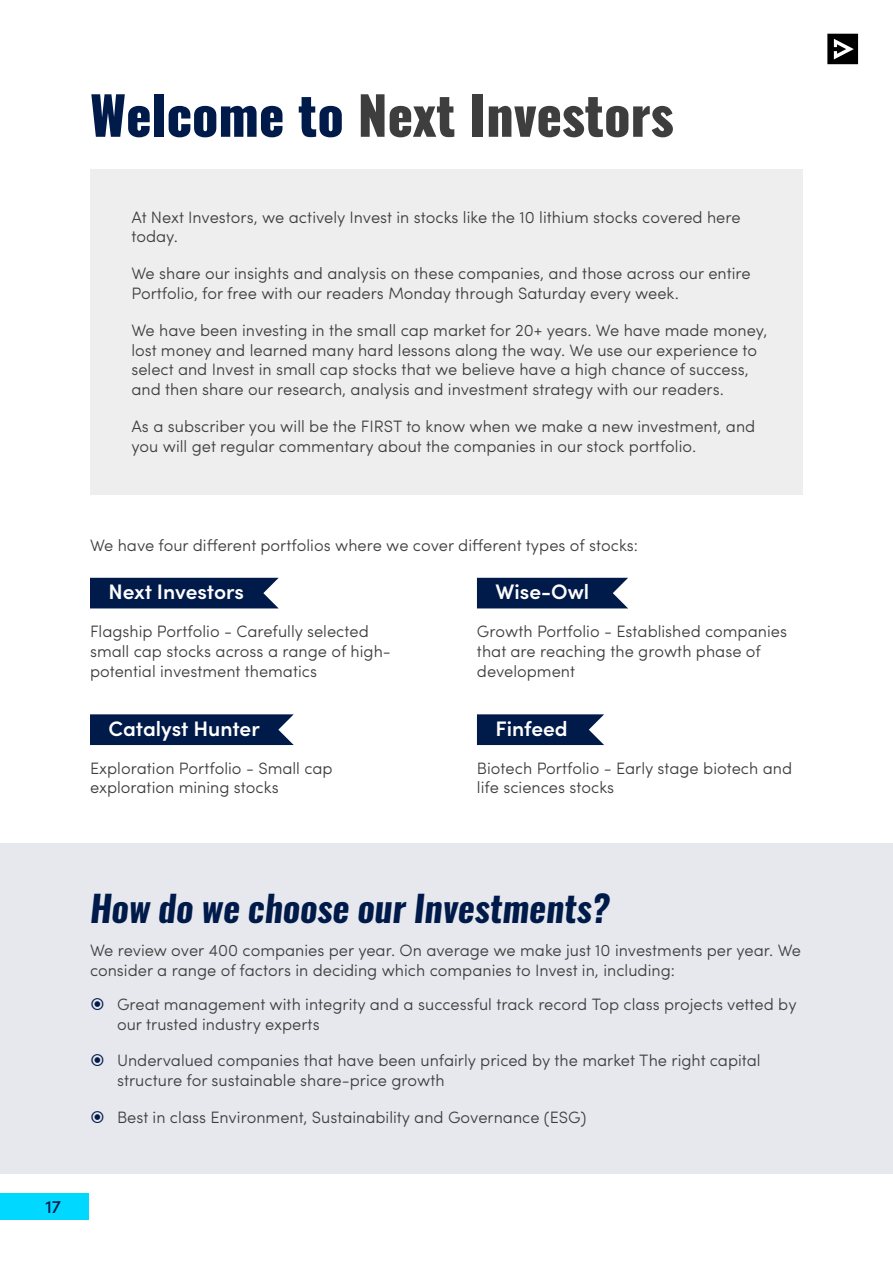
<style>
.page{position:relative;width:893px;height:1263px;background:#fff}
.page>*{position:absolute;margin:0;border:0;box-sizing:border-box;transform-origin:0 0}
.H1_final{font:800 52.5px "Oswald";color:#3e3e3f}
.H1_final-2{font:italic 700 36px "Oswald";color:#001a4a}
.body{font:600 21px "Sofia Pro";color:#fff}
.t1{font:500 18px "Sofia Pro";color:#001a4a}
.body-2{font:300 16.5px/19.8px "Sofia Pro";color:#3e3e3f}
.s1{color:#001a4a}
</style>
<div class="page">
<div style="left:90px;top:578px;width:189px;height:30px;background:#001a4a"></div>
<div style="left:477px;top:578px;width:151px;height:30px;background:#001a4a"></div>
<svg style="left:90px;top:714px;width:204px;height:31px;background:#0c2553"></svg>
<svg style="left:477px;top:714px;width:127px;height:31px;background:#112956"></svg>
<div style="left:0;top:843px;width:893px;height:331px;background:#e6e8ed"></div>
<div style="left:90px;top:170px;width:713px;height:325px;background:#eeeeef"></div>
<div style="left:0;top:1193px;width:89px;height:27px;background:#01d8ff"></div>
<svg style="left:827px;top:34px;width:31px;height:30px"></svg>
<p class="H1_final" style="left:90px;top:78px;width:585px"><span class="s1">Welcome to</span> Next Investors</p>
<p class="body-2" style="left:131px;top:206px;width:611px">At Next Investors, we actively Invest in stocks like the 10 lithium stocks covered here today.</p>
<p class="body-2" style="left:131px;top:262px;width:621px">We share our insights and analysis on these companies, and those across our entire<br>Portfolio, for free with our readers Monday through Saturday every week.</p>
<p class="body-2" style="left:131px;top:319px;width:638px">We have been investing in the small cap market for 20+ years. We have made money, lost money and learned many hard lessons along the way. We use our experience to select and Invest in small cap stocks that we believe have a high chance of success, and then share our research, analysis and investment strategy with our readers.</p>
<p class="body-2" style="left:131px;top:415px;width:625px">As a subscriber you will be the FIRST to know when we make a new investment, and you will get regular commentary about the companies in our stock portfolio.</p>
<p class="body-2" style="left:90px;top:534px;width:550px">We have four different portfolios where we cover different types of stocks:</p>
<p class="body" style="left:109px;top:576px;width:137px">Next Investors</p>
<p class="body" style="left:496px;top:576px;width:95px">Wise-Owl</p>
<p class="body-2" style="left:90px;top:620px;width:302px">Flagship Portfolio - Carefully selected small cap stocks across a range of high&shy;potential investment thematics</p>
<p class="body-2" style="left:477px;top:620px;width:312px">Growth Portfolio - Established companies that are reaching the growth phase of development</p>
<p class="body" style="left:109px;top:713px;width:153px">Catalyst Hunter</p>
<p class="body" style="left:496px;top:713px;width:74px">Finfeed</p>
<p class="body-2" style="left:90px;top:757px;width:244px">Exploration Portfolio - Small cap exploration mining stocks</p>
<p class="body-2" style="left:477px;top:757px;width:317px">Biotech Portfolio - Early stage biotech and life sciences stocks</p>
<p class="H1_final-2" style="left:90px;top:883px;width:521px">How do we choose our Investments?</p>
<p class="body-2" style="left:90px;top:939px;width:712px">We review over 400 companies per year. On average we make just 10 investments per year. We consider a range of factors in deciding which companies to Invest in, including:</p>
<p class="body-2" style="left:117px;top:993px;width:681px">Great management with integrity and a successful track record Top class projects vetted by our trusted industry experts</p>
<p class="body-2" style="left:117px;top:1050px;width:645px">Undervalued companies that have been unfairly priced by the market The right capital structure for sustainable share-price growth</p>
<p class="body-2" style="left:117px;top:1106px;width:471px">Best in class Environment, Sustainability and Governance (ESG)</p>
<p class="t1" style="left:45px;top:1193px;width:17px">17</p>
</div>
